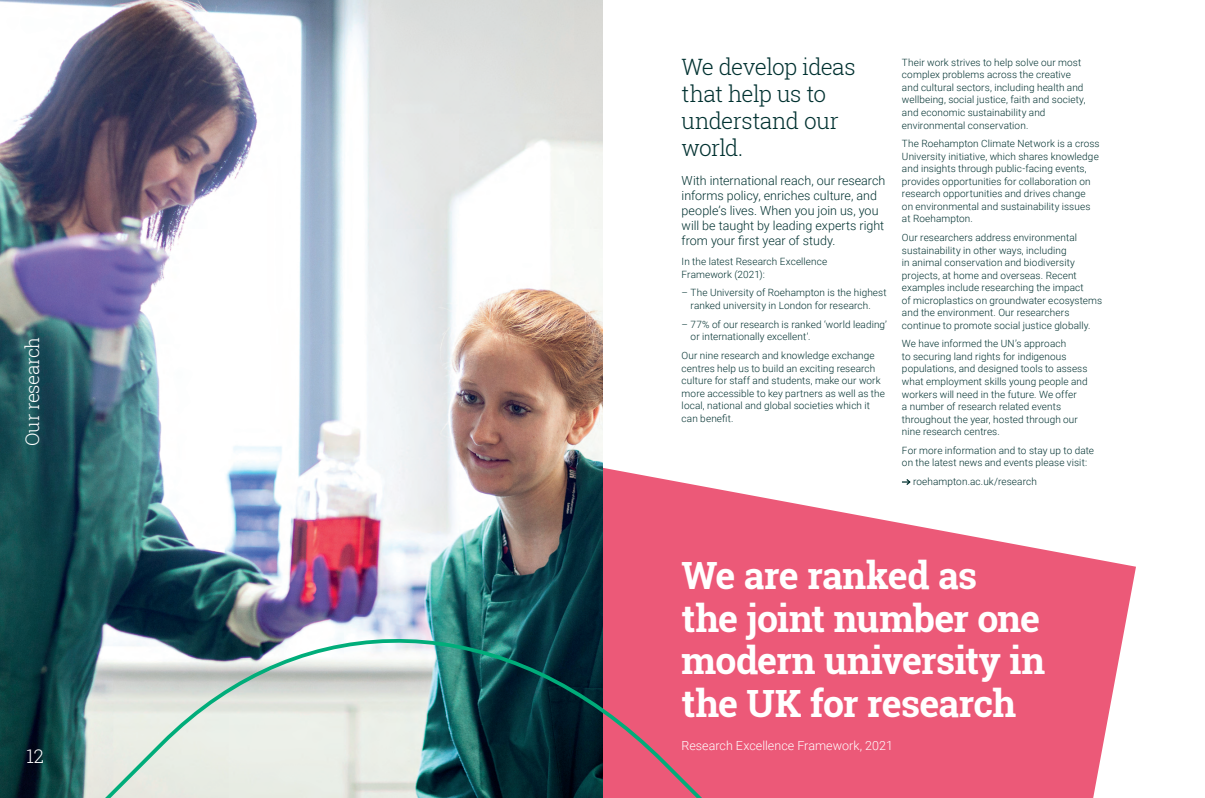
<style>
.page{position:relative;width:1205px;height:798px;background:#fff}
.page>*{position:absolute;margin:0;border:0;box-sizing:border-box;transform-origin:0 0}
.Subtitle{font:700 37.5px/42.5px "Roboto Slab";letter-spacing:-.025em;color:#fff}
.Subtitle-2{font:300 22.5px/27px "Roboto Slab";letter-spacing:-.035em;color:#003130}
.Stats{font:300 18.75px "Roboto Slab";letter-spacing:-.025em;color:#fff}
.Body_Copy{font:300 12.5px/15px "Roboto";color:#003130}
.Subtitle-3{font:300 12.5px "Roboto";color:#fff}
.Body_Copy-2{font:300 10px/12.5px "Roboto";letter-spacing:.01em;color:#003130}
</style>
<div class="page">
<svg style="left:602px;top:460px;width:534px;height:337px;fill:#ec5978"></svg>
<img style="left:0;top:0;width:602px;height:600px">
<svg style="left:902px;top:477px;width:9px;height:9px"></svg>
<svg style="left:0;top:600px;width:971px;height:197px;background:#9f7a87"></svg>
<p class="Stats" style="left:20px;top:445px;width:110px;rotate:-90deg">Our research</p>
<p class="Stats" style="left:26px;top:742px;width:19px">12</p>
<p class="Subtitle-2" style="left:681px;top:53px;width:176px">We develop ideas that help us to understand our world.</p>
<p class="Body_Copy" style="left:681px;top:173px;width:205px">With international reach, our research informs policy, enriches culture, and people’s lives. When you join us, you will be taught by leading experts right from your first year of study.</p>
<p class="Body_Copy-2" style="left:681px;top:255px;width:147px">In the latest Research Excellence<br>Framework (2021):</p>
<p class="Body_Copy-2" style="left:690px;top:286px;width:197px;text-indent:-9px">– The University of Roehampton is the highest ranked university in London for research.</p>
<p class="Body_Copy-2" style="left:690px;top:317px;width:198px;text-indent:-9px">– 77% of our research is ranked ‘world leading’ or internationally excellent’.</p>
<p class="Body_Copy-2" style="left:681px;top:349px;width:205px">Our nine research and knowledge exchange centres help us to build an exciting research culture for staff and students, make our work more accessible to key partners as well as the local, national and global societies which it can benefit.</p>
<p class="Body_Copy-2" style="left:902px;top:56px;width:185px">Their work strives to help solve our most complex problems across the creative and cultural sectors, including health and wellbeing, social justice, faith and society, and economic sustainability and environmental conservation.</p>
<p class="Body_Copy-2" style="left:902px;top:137px;width:199px">The Roehampton Climate Network is a cross University initiative, which shares knowledge and insights through public-facing events, provides opportunities for collaboration on research opportunities and drives change<br>on environmental and sustainability issues at Roehampton.</p>
<p class="Body_Copy-2" style="left:902px;top:231px;width:202px">Our researchers address environmental sustainability in other ways, including<br>in animal conservation and biodiversity projects, at home and overseas. Recent examples include researching the impact<br>of microplastics on groundwater ecosystems and the environment. Our researchers continue to promote social justice globally.</p>
<p class="Body_Copy-2" style="left:902px;top:337px;width:187px">We have informed the UN’s approach<br>to securing land rights for indigenous populations, and designed tools to assess what employment skills young people and workers will need in the future. We offer<br>a number of research related events throughout the year, hosted through our nine research centres.</p>
<p class="Body_Copy-2" style="left:902px;top:443px;width:193px">For more information and to stay up to date on the latest news and events please visit:</p>
<p class="Body_Copy-2" style="left:913px;top:474px;width:125px">roehampton.ac.uk/research</p>
<p class="Subtitle" style="left:681px;top:554px;width:365px">We are ranked as<br>the joint number one modern university in the UK for research</p>
<p class="Subtitle-3" style="left:681px;top:736px;width:213px">Research Excellence Framework, 2021</p>
</div>
